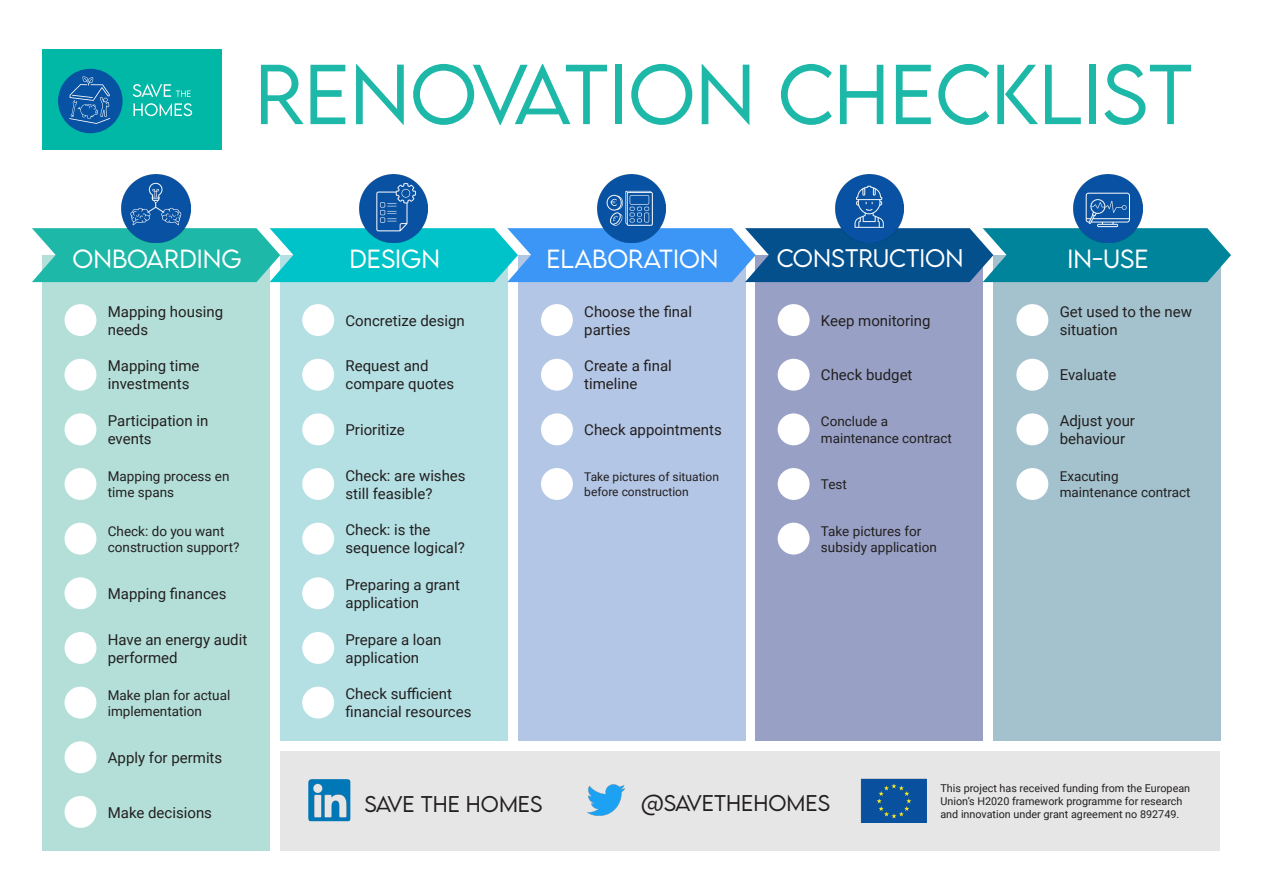
<style>
.page{position:relative;width:1263px;height:893px;background:#fff}
.page>*{position:absolute;margin:0;border:0;box-sizing:border-box;transform-origin:0 0}
.t1{font:300 75.45px "LEMONMILK";color:#1db8a8}
.t2{font:300 23.4px "LEMONMILK";color:#fff}
.t3{font:300 22.65px "LEMONMILK";color:#fff}
.t4{font:300 20.25px "LEMONMILK";color:#231f20}
.t5{font:15px/18px "Roboto";color:#231f20}
.t6{font:13.5px/16.2px "Roboto";color:#231f20}
.t7{font:12px/14.4px "Roboto";color:#231f20}
.t8{font:10.8px/12.9px "Roboto";color:#231f20}
</style>
<div class="page">
<div style="left:280px;top:255px;width:227px;height:486px;background:#b4e0e3"></div>
<div style="left:43px;top:255px;width:227px;height:595px;background:#b3dfd8"></div>
<div style="left:756px;top:255px;width:227px;height:486px;background:#98a1c5"></div>
<div style="left:518px;top:255px;width:227px;height:486px;background:#b3c6e5"></div>
<div style="left:993px;top:255px;width:227px;height:486px;background:#a3c2cd"></div>
<svg style="left:32px;top:228px;width:1199px;height:54px;background:#219aba"></svg>
<img style="left:122px;top:174px;width:68px;height:68px">
<img style="left:360px;top:174px;width:68px;height:68px">
<img style="left:597px;top:174px;width:69px;height:68px">
<img style="left:835px;top:174px;width:68px;height:68px">
<img style="left:1074px;top:174px;width:68px;height:68px">
<div style="left:65px;top:304px;width:31px;height:32px;background:#fff;border-radius:50%"></div>
<div style="left:65px;top:359px;width:31px;height:32px;background:#fff;border-radius:50%"></div>
<div style="left:65px;top:413px;width:31px;height:32px;background:#fff;border-radius:50%"></div>
<div style="left:65px;top:468px;width:31px;height:32px;background:#fff;border-radius:50%"></div>
<div style="left:65px;top:523px;width:31px;height:32px;background:#fff;border-radius:50%"></div>
<div style="left:65px;top:577px;width:31px;height:32px;background:#fff;border-radius:50%"></div>
<div style="left:65px;top:632px;width:31px;height:32px;background:#fff;border-radius:50%"></div>
<div style="left:65px;top:687px;width:31px;height:31px;background:#fff;border-radius:50%"></div>
<div style="left:65px;top:741px;width:31px;height:32px;background:#fff;border-radius:50%"></div>
<div style="left:65px;top:796px;width:31px;height:32px;background:#fff;border-radius:50%"></div>
<div style="left:43px;top:49px;width:179px;height:101px;background:#00b8a5"></div>
<div style="left:58px;top:69px;width:65px;height:64px;background:#0852a3;border-radius:50%"></div>
<svg style="left:133px;top:84px;width:58px;height:13px"></svg>
<svg style="left:134px;top:103px;width:58px;height:13px"></svg>
<svg style="left:69px;top:76px;width:41px;height:48px"></svg>
<div style="left:302px;top:304px;width:32px;height:32px;background:#fff;border-radius:50%"></div>
<div style="left:302px;top:359px;width:32px;height:32px;background:#fff;border-radius:50%"></div>
<div style="left:302px;top:413px;width:32px;height:32px;background:#fff;border-radius:50%"></div>
<div style="left:302px;top:468px;width:32px;height:32px;background:#fff;border-radius:50%"></div>
<div style="left:302px;top:523px;width:32px;height:32px;background:#fff;border-radius:50%"></div>
<div style="left:302px;top:577px;width:32px;height:32px;background:#fff;border-radius:50%"></div>
<div style="left:302px;top:632px;width:32px;height:32px;background:#fff;border-radius:50%"></div>
<div style="left:541px;top:304px;width:32px;height:32px;background:#fff;border-radius:50%"></div>
<div style="left:541px;top:359px;width:32px;height:32px;background:#fff;border-radius:50%"></div>
<div style="left:541px;top:413px;width:32px;height:32px;background:#fff;border-radius:50%"></div>
<div style="left:541px;top:468px;width:32px;height:32px;background:#fff;border-radius:50%"></div>
<div style="left:778px;top:304px;width:31px;height:32px;background:#fff;border-radius:50%"></div>
<div style="left:778px;top:359px;width:31px;height:32px;background:#fff;border-radius:50%"></div>
<div style="left:778px;top:413px;width:31px;height:32px;background:#fff;border-radius:50%"></div>
<div style="left:778px;top:468px;width:31px;height:32px;background:#fff;border-radius:50%"></div>
<div style="left:1016px;top:304px;width:32px;height:32px;background:#fff;border-radius:50%"></div>
<div style="left:1016px;top:359px;width:32px;height:32px;background:#fff;border-radius:50%"></div>
<div style="left:1016px;top:413px;width:32px;height:32px;background:#fff;border-radius:50%"></div>
<div style="left:1016px;top:468px;width:32px;height:32px;background:#fff;border-radius:50%"></div>
<div style="left:280px;top:751px;width:940px;height:99px;background:#e6e6e6"></div>
<img style="left:861px;top:779px;width:65px;height:43px">
<img style="left:587px;top:784px;width:39px;height:32px">
<img style="left:308px;top:779px;width:42px;height:42px">
<div style="left:778px;top:523px;width:31px;height:32px;background:#fff;border-radius:50%"></div>
<div style="left:302px;top:687px;width:32px;height:31px;background:#fff;border-radius:50%"></div>
<p class="t1" style="left:255px;top:45px;width:940px">RENOVATION CHECKLIST</p>
<p class="t2" style="left:72px;top:243px;width:171px">ONBOARDING</p>
<p class="t2" style="left:349px;top:243px;width:92px">DESIGN</p>
<p class="t2" style="left:546px;top:243px;width:174px">ELABORATION</p>
<p class="t3" style="left:777px;top:243px;width:188px">CONSTRUCTION</p>
<p class="t2" style="left:1067px;top:243px;width:83px">IN-USE</p>
<p class="t5" style="left:108px;top:302px;width:117px">Mapping housing needs</p>
<p class="t5" style="left:108px;top:356px;width:93px">Mapping time investments</p>
<p class="t5" style="left:108px;top:411px;width:102px">Participation in events</p>
<p class="t6" style="left:108px;top:468px;width:123px">Mapping process en time spans</p>
<p class="t6" style="left:108px;top:522px;width:133px">Check: do you want construction support?</p>
<p class="t5" style="left:108px;top:584px;width:120px">Mapping finances</p>
<p class="t5" style="left:108px;top:630px;width:141px">Have an energy audit performed</p>
<p class="t6" style="left:108px;top:686px;width:124px">Make plan for actual implementation</p>
<p class="t5" style="left:108px;top:748px;width:116px">Apply for permits</p>
<p class="t5" style="left:584px;top:302px;width:109px">Choose the final parties</p>
<p class="t5" style="left:584px;top:356px;width:89px">Create a final timeline</p>
<p class="t5" style="left:584px;top:420px;width:139px">Check appointments</p>
<p class="t7" style="left:584px;top:469px;width:136px">Take pictures of situation before construction</p>
<p class="t5" style="left:1060px;top:302px;width:134px">Get used to the new situation</p>
<p class="t5" style="left:1060px;top:365px;width:58px">Evaluate</p>
<p class="t5" style="left:1060px;top:411px;width:77px">Adjust your behaviour</p>
<p class="t6" style="left:1060px;top:468px;width:133px">Exacuting maintenance contract</p>
<p class="t5" style="left:345px;top:311px;width:121px">Concretize design</p>
<p class="t5" style="left:345px;top:356px;width:110px">Request and compare quotes</p>
<p class="t5" style="left:345px;top:420px;width:61px">Prioritize</p>
<p class="t5" style="left:345px;top:466px;width:122px">Check: are wishes still feasible?</p>
<p class="t5" style="left:345px;top:520px;width:121px">Check: is the sequence logical?</p>
<p class="t5" style="left:345px;top:575px;width:116px">Preparing a grant application</p>
<p class="t5" style="left:345px;top:630px;width:98px">Prepare a loan application</p>
<p class="t5" style="left:821px;top:311px;width:111px">Keep monitoring</p>
<p class="t5" style="left:821px;top:365px;width:93px">Check budget</p>
<p class="t6" style="left:821px;top:413px;width:133px">Conclude a maintenance contract</p>
<p class="t6" style="left:821px;top:476px;width:27px">Test</p>
<p class="t6" style="left:821px;top:522px;width:117px">Take pictures for subsidy application</p>
<p class="t5" style="left:345px;top:684px;width:127px">Check sufficient financial resources</p>
<p class="t5" style="left:108px;top:803px;width:106px">Make decisions</p>
<p class="t4" style="left:364px;top:790px;width:180px">SAVE THE HOMES</p>
<p class="t4" style="left:641px;top:790px;width:190px">@SAVETHEHOMES</p>
<p class="t8" style="left:940px;top:781px;width:251px">This project has received funding from the European<br>Union’s H2020 framework programme for research</p>
<p class="t8" style="left:940px;top:807px;width:240px">and innovation under grant agreement no 892749.</p>
</div>
